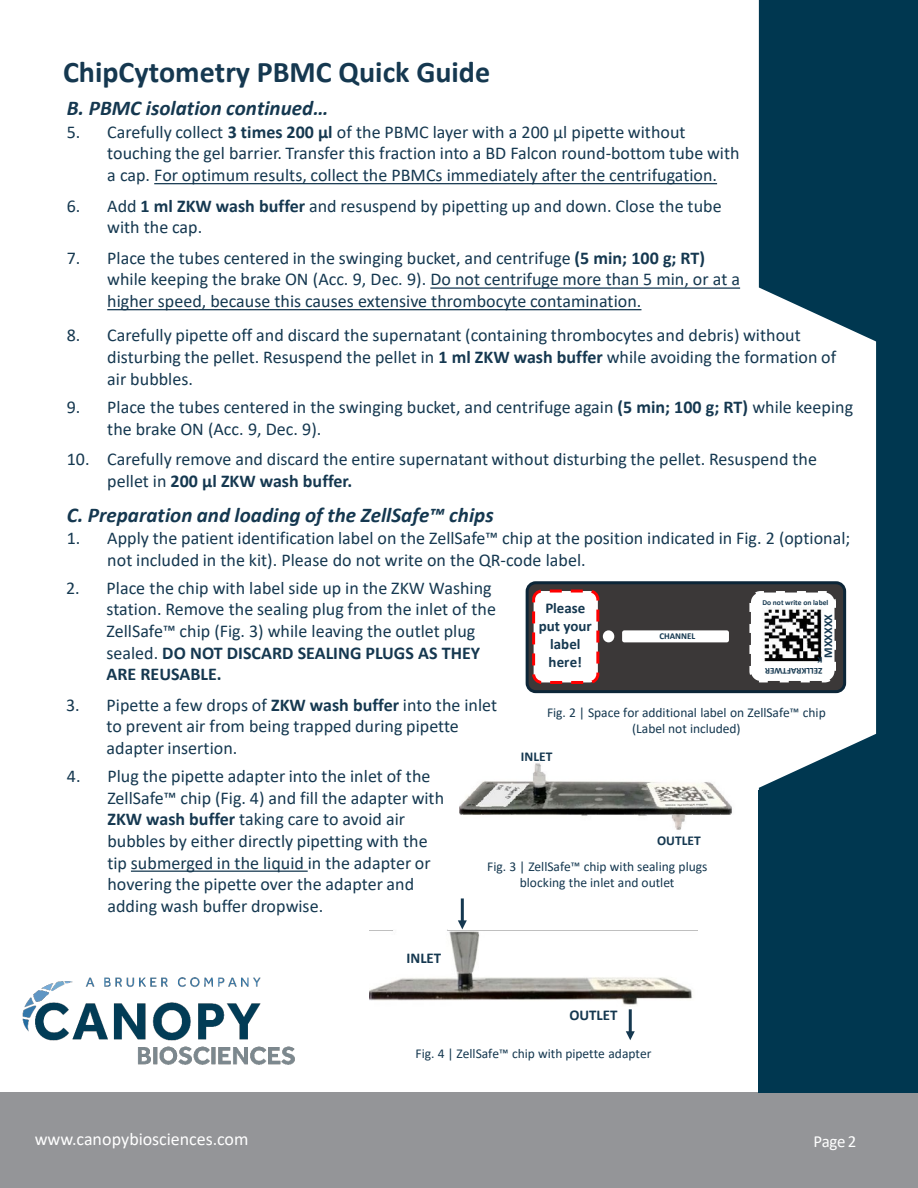
<style>
.page{position:relative;width:918px;height:1188px;background:#fff}
.page>*{position:absolute;margin:0;border:0;box-sizing:border-box;transform-origin:0 0}
.t1{font:700 30px "Calibri";color:#153850}
.t2{font:italic 700 21px "Calibri";color:#153850}
.t3{font:18px/21.6px "Calibri";color:#153850}
.t4{font:18px "Calibri";letter-spacing:-.005em;color:#fff}
.t5{font:16.95px "Calibri";color:#fff}
.t6{font:700 15px/18px "Calibri";color:#153850;text-align:center}
.t7{font:13.5px/16.2px "Calibri";color:#153850;text-align:center}
.t8{font:700 13.5px "Calibri";letter-spacing:.005em;color:#153850}
.t9{font:700 12px "Calibri";color:#153850}
.t10{font:700 9px/10.8px "Calibri";letter-spacing:-.005em;color:#153850}
.t11{font:700 7.5px "Calibri";letter-spacing:.005em;color:#153850}
.s1{font-weight:700}
</style>
<div class="page">
<svg style="left:759px;top:0;width:139px;height:790px;fill:#003750"></svg>
<div style="left:0;top:1093px;width:918px;height:95px;background:#949598"></div>
<div style="left:898px;top:0;width:20px;height:790px;background:#003750"></div>
<div style="left:759px;top:790px;width:159px;height:303px;background:#003750"></div>
<img style="left:22px;top:977px;width:273px;height:88px">
<svg style="left:154px;top:183px;width:563px;height:1px"></svg>
<svg style="left:430px;top:287px;width:310px;height:2px"></svg>
<svg style="left:107px;top:309px;width:534px;height:1px"></svg>
<div style="left:527px;top:583px;width:318px;height:109px;background:#3b3838;border-radius:9px"></div>
<div style="left:526px;top:581px;width:320px;height:112px;border:3px solid #0c2638;border-radius:9px"></div>
<div style="left:748px;top:590px;width:90px;height:94px;background:#fff;border:3px dashed #3b3838;border-radius:11px"></div>
<img style="left:764px;top:609px;width:58px;height:53px">
<div style="left:624px;top:632px;width:103px;height:9px;background:#fff"></div>
<div style="left:622px;top:630px;width:107px;height:12px;border:3px solid #fff"></div>
<div style="left:604px;top:632px;width:9px;height:9px;background:#fff;border-radius:50%"></div>
<div style="left:603px;top:630px;width:11px;height:12px;border:3px solid #fff;border-radius:50%"></div>
<div style="left:532px;top:590px;width:67px;height:94px;background:#fff;border:3px dashed #f00;border-radius:8px"></div>
<img style="left:459px;top:763px;width:273px;height:67px">
<img style="left:370px;top:929px;width:327px;height:76px">
<hr style="left:461px;top:898px;width:3px;height:24px;background:#153850">
<svg style="left:458px;top:920px;width:9px;height:9px"></svg>
<hr style="left:629px;top:1009px;width:3px;height:24px;background:#153850">
<svg style="left:626px;top:1031px;width:9px;height:9px"></svg>
<svg style="left:131px;top:871px;width:177px;height:1px"></svg>
<h2 class="t1" style="left:63px;top:51px;width:429px">ChipCytometry PBMC Quick Guide</h2>
<p class="t2" style="left:67px;top:94px;width:263px">B. PBMC isolation continued…</p>
<p class="t3" style="left:107px;top:121px;width:634px;text-indent:-41px">5. Carefully collect <span class="s1">3 times 200 µl</span> of the PBMC layer with a 200 µl pipette without touching the gel barrier. Transfer this fraction into a BD Falcon round-bottom tube with a cap. For optimum results, collect the PBMCs immediately after the centrifugation.</p>
<p class="t3" style="left:107px;top:194px;width:616px;text-indent:-41px">6. Add <span class="s1">1 ml ZKW wash buffer</span> and resuspend by pipetting up and down. Close the tube with the cap.</p>
<p class="t3" style="left:107px;top:247px;width:634px;text-indent:-40px">7. Place the tubes centered in the swinging bucket, and centrifuge <span class="s1">(5 min; 100 g; RT) </span>while keeping the brake ON (Acc. 9, Dec. 9). Do not centrifuge more than 5 min, or at a higher speed, because this causes extensive thrombocyte contamination.</p>
<p class="t3" style="left:107px;top:324px;width:731px;text-indent:-41px">8. Carefully pipette off and discard the supernatant (containing thrombocytes and debris) without disturbing the pellet. Resuspend the pellet in <span class="s1">1 ml ZKW wash buffer</span> while avoiding the formation of air bubbles.</p>
<p class="t3" style="left:107px;top:396px;width:747px;text-indent:-41px">9. Place the tubes centered in the swinging bucket, and centrifuge again <span class="s1">(5 min; 100 g; RT)</span> while keeping the brake ON (Acc. 9, Dec. 9).</p>
<p class="t3" style="left:107px;top:448px;width:711px;text-indent:-41px">10. Carefully remove and discard the entire supernatant without disturbing the pellet. Resuspend the pellet in <span class="s1">200 µl ZKW wash buffer.</span></p>
<p class="t2" style="left:67px;top:500px;width:428px">C. Preparation and loading of the ZellSafe™ chips</p>
<p class="t3" style="left:107px;top:527px;width:745px;text-indent:-41px">1. Apply the patient identification label on the ZellSafe™ chip at the position indicated in Fig. 2 (optional; not included in the kit). Please do not write on the QR-code label.</p>
<p class="t3" style="left:107px;top:577px;width:391px;text-indent:-41px">2. Place the chip with label side up in the ZKW Washing station. Remove the sealing plug from the inlet of the ZellSafe™ chip (Fig. 3) while leaving the outlet plug sealed. <span class="s1">DO NOT DISCARD SEALING PLUGS AS THEY ARE REUSABLE.</span></p>
<p class="t3" style="left:107px;top:694px;width:392px;text-indent:-41px">3. Pipette a few drops of <span class="s1">ZKW wash buffer</span> into the inlet to prevent air from being trapped during pipette adapter insertion.</p>
<p class="t11" style="left:762px;top:597px;width:68px">Do not write on label</p>
<p class="t6" style="left:539px;top:599px;width:55px">Please put your label here!</p>
<p class="t9" style="left:820px;top:658px;width:45px;rotate:-90deg">MXXXXX</p>
<p class="t10" style="left:659px;top:631px;width:37px">CHANNEL</p>
<p class="t10" style="left:823px;top:676px;width:59px;rotate:-180deg">ZELLKRAFTWER<br>K</p>
<p class="t7" style="left:547px;top:704px;width:280px">Fig. 2 | Space for additional label on ZellSafe™ chip (Label not included)</p>
<p class="t8" style="left:521px;top:747px;width:33px">INLET</p>
<p class="t3" style="left:107px;top:765px;width:338px;text-indent:-40px">4. Plug the pipette adapter into the inlet of the ZellSafe™ chip (Fig. 4) and fill the adapter with <span class="s1">ZKW wash buffer</span> taking care to avoid air bubbles by either directly pipetting with the tip submerged in the liquid in the adapter or hovering the pipette over the adapter and adding wash buffer dropwise.</p>
<p class="t6" style="left:406px;top:948px;width:36px">INLET</p>
<p class="t8" style="left:657px;top:831px;width:45px">OUTLET</p>
<p class="t7" style="left:487px;top:858px;width:222px">Fig. 3 | ZellSafe™ chip with sealing plugs blocking the inlet and outlet</p>
<p class="t6" style="left:569px;top:1005px;width:50px">OUTLET</p>
<p class="t7" style="left:416px;top:1045px;width:237px">Fig. 4 | ZellSafe™ chip with pipette adapter</p>
<p class="t4" style="left:35px;top:1127px;width:215px">www.canopybiosciences.com</p>
<p class="t5" style="left:813px;top:1130px;width:45px">Page 2</p>
</div>
